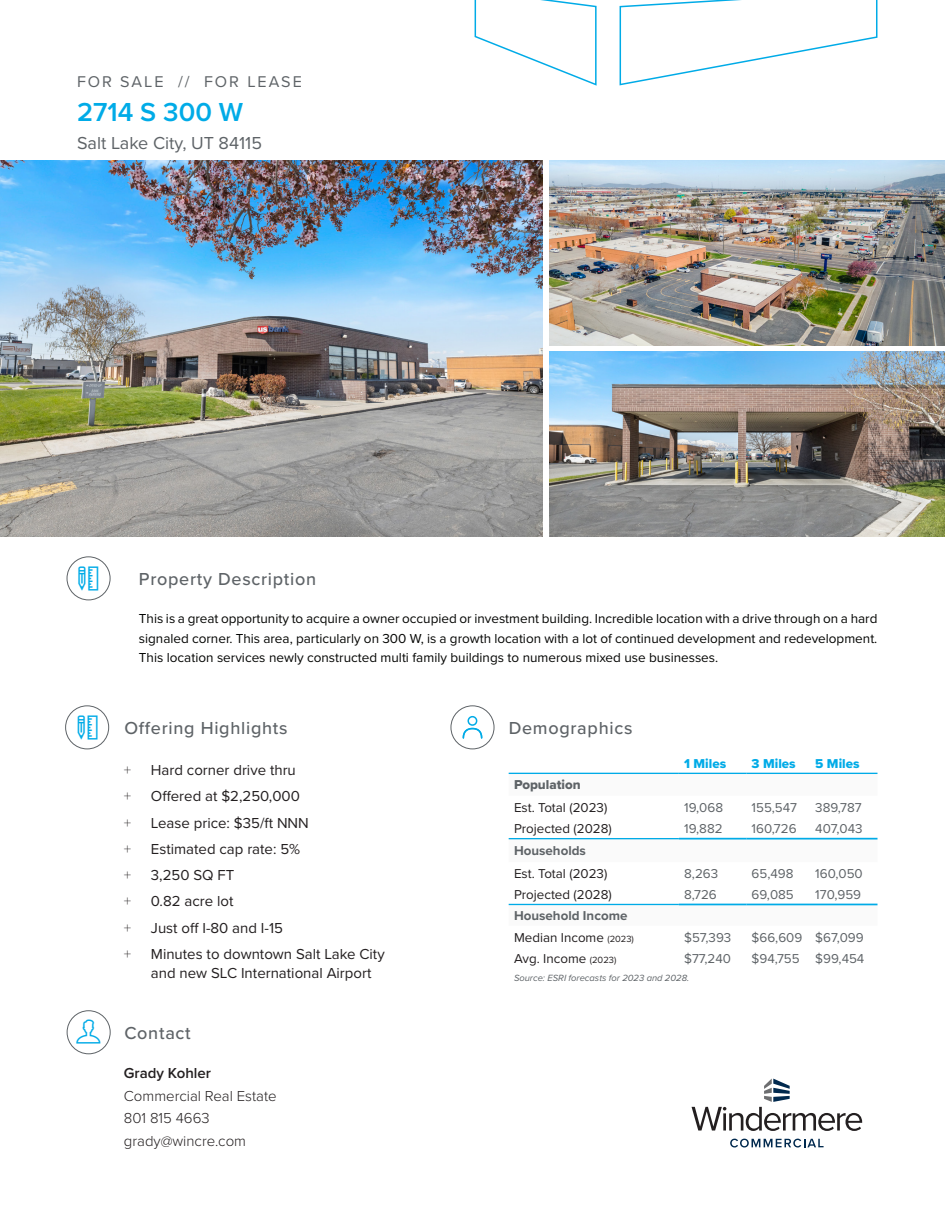
<style>
.page{position:relative;width:945px;height:1215px;background:#fff}
.page>*{position:absolute;margin:0;border:0;box-sizing:border-box;transform-origin:0 0}
.t1{font:600 27px "Proxima Nova";color:#00abe7}
.t2{font:500 18px "Proxima Nova";letter-spacing:.04em;color:#5e6367}
.t3{font:18px "Proxima Nova";color:#5e6367}
.t4{font:16.2px "Proxima Nova";letter-spacing:.125em;color:#5e6367}
.t5{font:15px/19.5px "Proxima Nova";color:#231f20}
.t6{font:300 15px/22.5px "Proxima Nova";color:#231f20}
.t7{font:600 15px "Proxima Nova";color:#231f20}
.t8{font:100 15px "Proxima Nova T";color:#231f20}
.t9{font:13.5px/19.5px "Proxima Nova";color:#040503;text-align:justify}
.t10{font:13.35px "Proxima Nova";color:#5e6367}
.t11{font:13.35px "Proxima Nova";color:#231f20}
.t12{font:700 13.35px/21.3px "Proxima Nova";color:#5e6367}
.t13{font:13.35px "Proxima Nova Extrabld";color:#00abe7}
.t14{font:13.35px "Proxima Nova Extrabld";color:#5e6367}
.t15{font:italic 9.3px "Proxima Nova";color:#5e6367}
.s1{font-weight:400;color:#231f20}
.s2{font-weight:400;font-size:9.3px;color:#231f20}
.s3{font-size:9.3px}
</style>
<div class="page">
<img style="left:549px;top:352px;width:396px;height:184px">
<img style="left:0;top:160px;width:543px;height:376px">
<img style="left:549px;top:161px;width:396px;height:184px">
<svg style="left:474px;top:0;width:404px;height:86px"></svg>
<div style="left:468px;top:716px;width:9px;height:10px;border:2px solid #00abe7;border-radius:50%"></div>
<svg style="left:462px;top:728px;width:21px;height:11px"></svg>
<svg style="left:509px;top:837px;width:369px;height:69px"></svg>
<hr style="left:509px;top:773px;width:170px;height:1px;background:#00abe7">
<hr style="left:679px;top:773px;width:67px;height:1px;background:#00abe7">
<hr style="left:746px;top:773px;width:64px;height:1px;background:#00abe7">
<hr style="left:810px;top:773px;width:68px;height:1px;background:#00abe7">
<hr style="left:509px;top:838px;width:170px;height:1px;background:#00abe7">
<hr style="left:679px;top:838px;width:67px;height:2px;background:#00abe7">
<hr style="left:746px;top:838px;width:64px;height:2px;background:#00abe7">
<hr style="left:810px;top:838px;width:68px;height:2px;background:#00abe7">
<hr style="left:509px;top:904px;width:170px;height:1px;background:#00abe7">
<hr style="left:679px;top:904px;width:67px;height:1px;background:#00abe7">
<hr style="left:746px;top:904px;width:64px;height:1px;background:#00abe7">
<hr style="left:810px;top:904px;width:68px;height:1px;background:#00abe7">
<div style="left:451px;top:706px;width:43px;height:43px;border:1px solid #5e6367;border-radius:50%"></div>
<div style="left:65px;top:706px;width:44px;height:43px;border:1px solid #5e6367;border-radius:50%"></div>
<div style="left:67px;top:1010px;width:43px;height:44px;border:1px solid #5e6367;border-radius:50%"></div>
<div style="left:67px;top:557px;width:43px;height:43px;border:1px solid #5e6367;border-radius:50%"></div>
<svg style="left:730px;top:1139px;width:94px;height:9px"></svg>
<svg style="left:692px;top:1079px;width:170px;height:52px"></svg>
<p class="t4" style="left:77px;top:69px;width:226px">FOR SALE // FOR LEASE</p>
<h1 class="t1" style="left:77px;top:92px;width:168px">2714 S 300 W</h1>
<h2 class="t3" style="left:77px;top:129px;width:186px">Salt Lake City, UT 84115</h2>
<h2 class="t2" style="left:139px;top:566px;width:179px">Property Description</h2>
<p class="t9" style="left:139px;top:608px;width:740px">This is a great opportunity to acquire a owner occupied or investment building. Incredible location with a drive through on a hard signaled corner. This area, particularly on 300 W, is a growth location with a lot of continued development and redevelopment.<br>This location services newly constructed multi family buildings to numerous mixed use businesses.</p>
<h2 class="t2" style="left:124px;top:715px;width:165px">Offering Highlights</h2>
<p class="t8" style="left:124px;top:759px;width:9px">+</p>
<p class="t5" style="left:151px;top:760px;width:147px">Hard corner drive thru</p>
<p class="t8" style="left:124px;top:785px;width:9px">+</p>
<p class="t5" style="left:151px;top:786px;width:151px">Offered at $2,250,000</p>
<p class="t8" style="left:124px;top:811px;width:9px">+</p>
<p class="t5" style="left:151px;top:812px;width:160px">Lease price: $35/ft NNN</p>
<p class="t8" style="left:124px;top:838px;width:9px">+</p>
<p class="t5" style="left:151px;top:838px;width:151px">Estimated cap rate: 5%</p>
<p class="t8" style="left:124px;top:864px;width:9px">+</p>
<p class="t5" style="left:151px;top:865px;width:85px">3,250 SQ FT</p>
<p class="t8" style="left:124px;top:890px;width:9px">+</p>
<p class="t5" style="left:151px;top:891px;width:84px">0.82 acre lot</p>
<p class="t8" style="left:124px;top:916px;width:9px">+</p>
<p class="t5" style="left:151px;top:917px;width:134px">Just off I-80 and I-15</p>
<p class="t8" style="left:124px;top:943px;width:9px">+</p>
<p class="t5" style="left:151px;top:943px;width:235px">Minutes to downtown Salt Lake City and new SLC International Airport</p>
<h2 class="t2" style="left:124px;top:1020px;width:68px">Contact</h2>
<p class="t7" style="left:124px;top:1062px;width:89px">Grady Kohler</p>
<p class="t6" style="left:124px;top:1084px;width:154px">Commercial Real Estate<br>801 815 4663 grady@wincre.com</p>
<h2 class="t2" style="left:509px;top:715px;width:125px">Demographics</h2>
<p class="t13" style="left:684px;top:754px;width:43px">1 Miles</p>
<p class="t13" style="left:752px;top:754px;width:46px">3 Miles</p>
<p class="t13" style="left:815px;top:754px;width:46px">5 Miles</p>
<p class="t14" style="left:514px;top:775px;width:68px">Population</p>
<p class="t11" style="left:514px;top:797px;width:95px">Est. Total (2023)</p>
<p class="t10" style="left:684px;top:797px;width:40px">19,068</p>
<p class="t10" style="left:752px;top:797px;width:47px">155,547</p>
<p class="t10" style="left:815px;top:797px;width:48px">389,787</p>
<p class="t11" style="left:514px;top:819px;width:99px">Projected (2028)</p>
<p class="t10" style="left:684px;top:819px;width:40px">19,882</p>
<p class="t10" style="left:752px;top:819px;width:46px">160,726</p>
<p class="t10" style="left:815px;top:819px;width:49px">407,043</p>
<p class="t12" style="left:514px;top:839px;width:73px">Households</p>
<p class="t11" style="left:514px;top:863px;width:95px">Est. Total (2023)</p>
<p class="t10" style="left:684px;top:863px;width:36px">8,263</p>
<p class="t10" style="left:752px;top:863px;width:43px">65,498</p>
<p class="t10" style="left:815px;top:863px;width:49px">160,050</p>
<p class="t11" style="left:514px;top:885px;width:99px">Projected (2028)</p>
<p class="t10" style="left:684px;top:885px;width:34px">8,726</p>
<p class="t10" style="left:752px;top:885px;width:44px">69,085</p>
<p class="t10" style="left:815px;top:885px;width:47px">170,959</p>
<p class="t12" style="left:514px;top:905px;width:121px">Household Income<br><span class="s1">Median Income</span> <span class="s2">(2023)</span></p>
<p class="t10" style="left:684px;top:927px;width:49px">$57,393</p>
<p class="t10" style="left:752px;top:927px;width:114px">$66,609 $67,099</p>
<p class="t11" style="left:514px;top:948px;width:104px">Avg. Income <span class="s3">(2023)</span></p>
<p class="t10" style="left:684px;top:948px;width:48px">$77,240</p>
<p class="t10" style="left:752px;top:948px;width:114px">$94,755 $99,454</p>
<p class="t15" style="left:514px;top:971px;width:177px">Source: ESRI forecasts for 2023 and 2028.</p>
</div>
